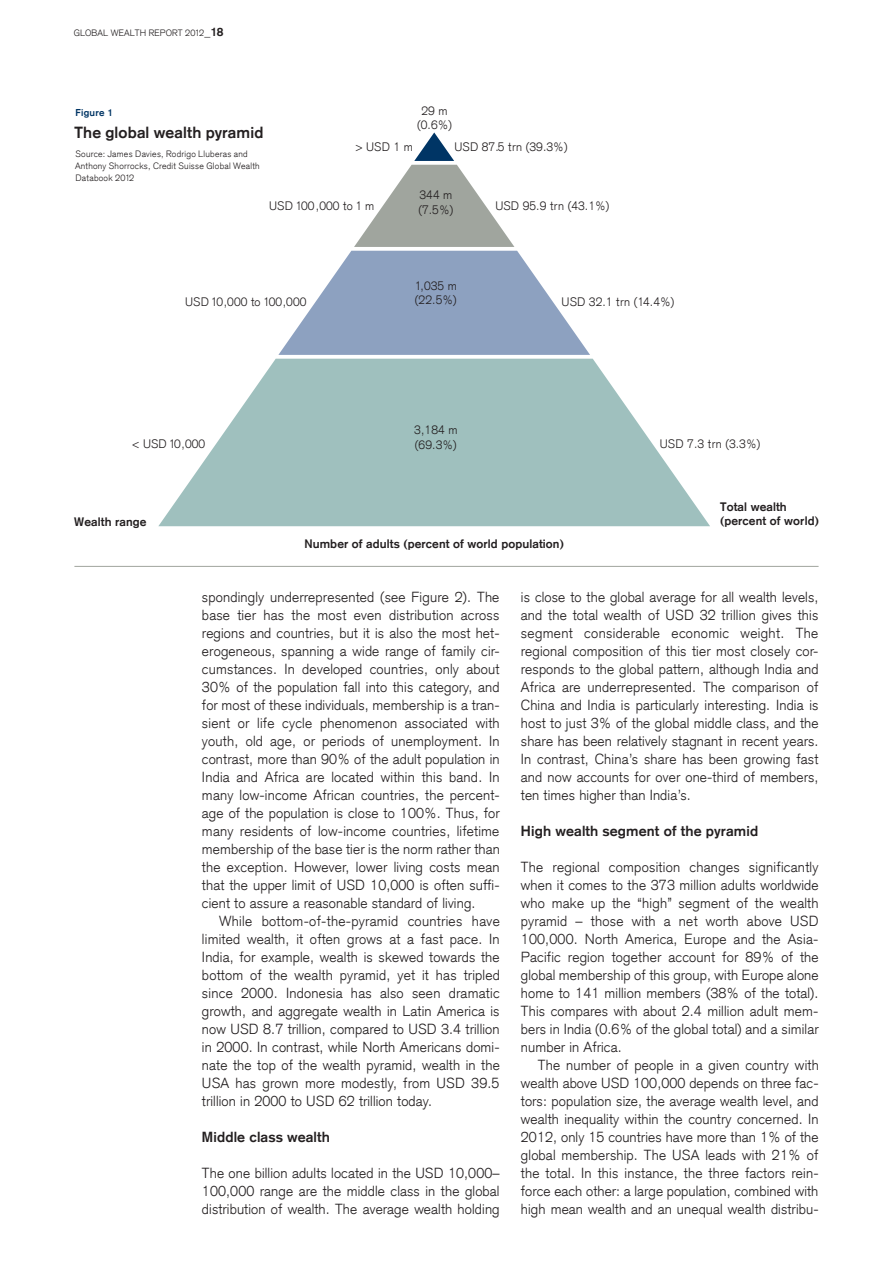
<style>
.page{position:relative;width:893px;height:1263px;background:#fff}
.page>*{position:absolute;margin:0;border:0;box-sizing:border-box;transform-origin:0 0}
.t1{font:700 15.75px "Credit Suisse Type";letter-spacing:.01em;color:#231f20}
.t2{font:300 14.25px/18px "Credit Suisse Type";letter-spacing:.01em;color:#231f20;text-align:justify}
.t3{font:700 14.25px "Credit Suisse Type";letter-spacing:.01em;color:#231f20}
.t4{font:300 12px/14.4px "Credit Suisse Type";letter-spacing:.01em;color:#231f20}
.t5{font:700 12px/14.4px "Credit Suisse Type";letter-spacing:.01em;color:#231f20}
.t6{font:700 9.75px "Credit Suisse Type";letter-spacing:.025em;color:#003565}
.t7{font:300 9px/12px "Credit Suisse Type";letter-spacing:.03em;color:#231f20}
.t8{font:300 9px "Credit Suisse Type";letter-spacing:.01em;color:#231f20}
.s1{font-weight:700;font-size:12px}
</style>
<div class="page">
<hr style="left:74px;top:566px;width:745px;height:1px;background:#a0a59e">
<svg style="left:158px;top:359px;width:552px;height:167px;fill:#9fc0be"></svg>
<svg style="left:278px;top:132px;width:312px;height:223px"></svg>
<p class="t8" style="left:74px;top:28px;width:151px">GLOBAL WEALTH REPORT 2012<span class="s1">_18</span></p>
<p class="t6" style="left:76px;top:107px;width:39px">Figure 1</p>
<p class="t1" style="left:74px;top:123px;width:191px">The global wealth pyramid</p>
<p class="t7" style="left:75px;top:147px;width:186px">Source: James Davies, Rodrigo Lluberas and<br>Anthony Shorrocks, Credit Suisse Global Wealth<br>Databook 2012</p>
<p class="t4" style="left:417px;top:104px;width:37px;text-align:center">29 m (0.6%)</p>
<p class="t4" style="left:355px;top:139px;width:59px">&gt; USD 1 m</p>
<p class="t4" style="left:454px;top:139px;width:115px">USD 87.5 trn (39.3%)</p>
<p class="t4" style="left:269px;top:198px;width:107px">USD 100,000 to 1 m</p>
<p class="t4" style="left:185px;top:294px;width:123px">USD 10,000 to 100,000</p>
<p class="t4" style="left:418px;top:188px;width:37px">344 m (7.5%)</p>
<p class="t4" style="left:415px;top:279px;width:44px">1,035 m (22.5%)</p>
<p class="t4" style="left:495px;top:198px;width:116px">USD 95.9 trn (43.1%)</p>
<p class="t4" style="left:562px;top:294px;width:114px">USD 32.1 trn (14.4%)</p>
<p class="t4" style="left:132px;top:437px;width:75px">&lt; USD 10,000</p>
<p class="t5" style="left:74px;top:514px;width:74px">Wealth range</p>
<p class="t4" style="left:414px;top:423px;width:45px">3,184 m (69.3%)</p>
<p class="t4" style="left:660px;top:437px;width:102px">USD 7.3 trn (3.3%)</p>
<p class="t5" style="left:720px;top:499px;width:100px">Total wealth (percent of world)</p>
<p class="t5" style="left:304px;top:536px;width:261px">Number of adults (percent of world population)</p>
<p class="t2" style="left:202px;top:588px;width:299px">spondingly underrepresented (see Figure 2). The base tier has the most even distribution across regions and countries, but it is also the most het&shy;erogeneous, spanning a wide range of family cir&shy;cumstances. In developed countries, only about 30% of the population fall into this category, and for most of these individuals, membership is a tran&shy;sient or life cycle phenomenon associated with youth, old age, or periods of unemployment. In contrast, more than 90% of the adult population in India and Africa are located within this band. In many low-income African countries, the percent&shy;age of the population is close to 100%. Thus, for many residents of low-income countries, lifetime membership of the base tier is the norm rather than the exception. However, lower living costs mean that the upper limit of USD 10,000 is often suffi&shy;cient to assure a reasonable standard of living.</p>
<p class="t2" style="left:202px;top:912px;width:299px;text-indent:17px">While bottom-of-the-pyramid countries have limited wealth, it often grows at a fast pace. In India, for example, wealth is skewed towards the bottom of the wealth pyramid, yet it has tripled since 2000. Indonesia has also seen dramatic growth, and aggregate wealth in Latin America is now USD 8.7 trillion, compared to USD 3.4 trillion in 2000. In contrast, while North Americans domi&shy;nate the top of the wealth pyramid, wealth in the USA has grown more modestly, from USD 39.5 trillion in 2000 to USD 62 trillion today.</p>
<p class="t3" style="left:202px;top:1128px;width:130px">Middle class wealth</p>
<p class="t2" style="left:202px;top:1164px;width:299px">The one billion adults located in the USD 10,000– 100,000 range are the middle class in the global distribution of wealth. The average wealth holding</p>
<p class="t2" style="left:521px;top:588px;width:299px">is close to the global average for all wealth levels, and the total wealth of USD 32 trillion gives this segment considerable economic weight. The regional composition of this tier most closely cor&shy;responds to the global pattern, although India and Africa are underrepresented. The comparison of China and India is particularly interesting. India is host to just 3% of the global middle class, and the share has been relatively stagnant in recent years.<br>In contrast, China’s share has been growing fast and now accounts for over one-third of members, ten times higher than India’s.</p>
<p class="t3" style="left:521px;top:822px;width:239px">High wealth segment of the pyramid</p>
<p class="t2" style="left:521px;top:858px;width:299px">The regional composition changes significantly when it comes to the 373 million adults worldwide who make up the “high” segment of the wealth pyramid – those with a net worth above USD 100,000. North America, Europe and the Asia-Pacific region together account for 89% of the global membership of this group, with Europe alone home to 141 million members (38% of the total).<br>This compares with about 2.4 million adult mem&shy;bers in India (0.6% of the global total) and a similar number in Africa.</p>
<p class="t2" style="left:521px;top:1056px;width:299px;text-indent:17px">The number of people in a given country with wealth above USD 100,000 depends on three fac&shy;tors: population size, the average wealth level, and wealth inequality within the country concerned. In 2012, only 15 countries have more than 1% of the global membership. The USA leads with 21% of the total. In this instance, the three factors rein&shy;force each other: a large population, combined with high mean wealth and an unequal wealth distribu-</p>
</div>
